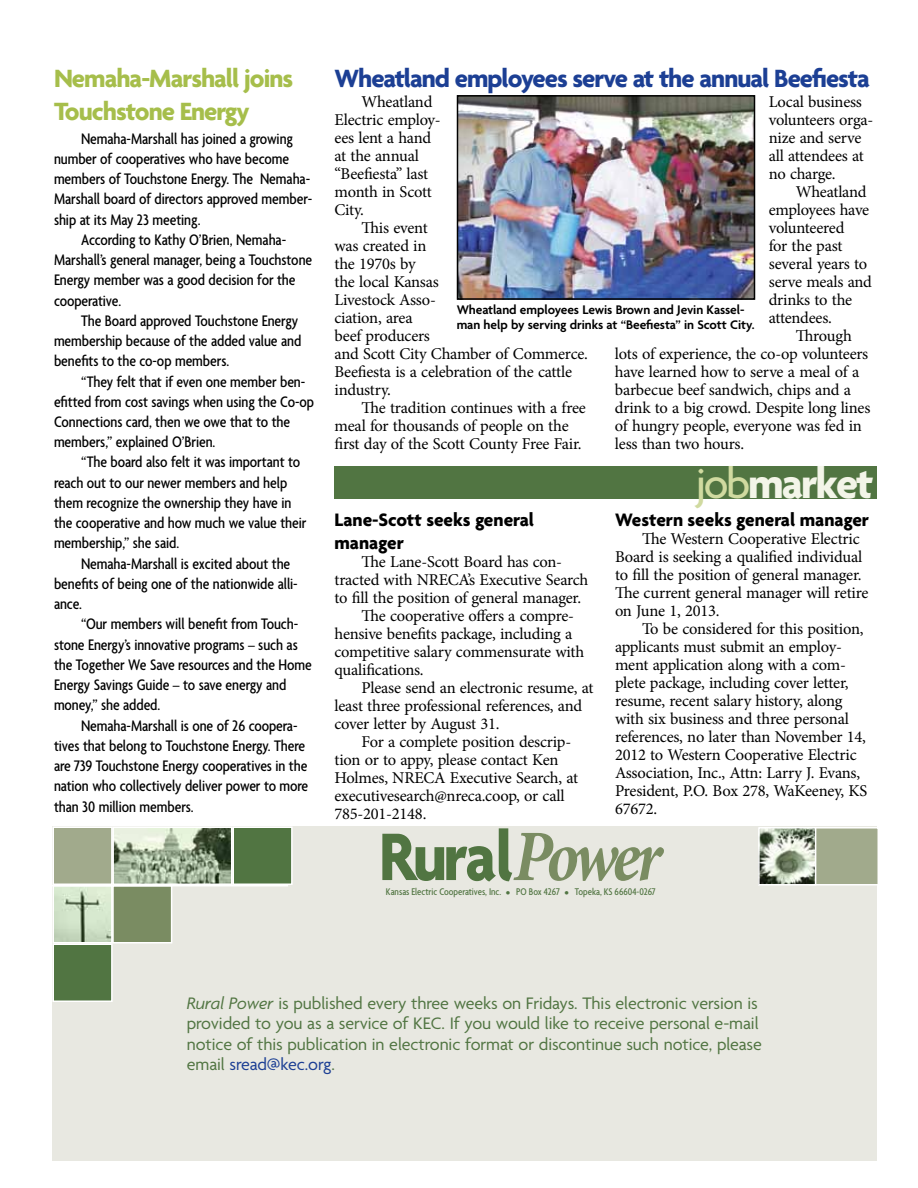
<style>
.page{position:relative;width:918px;height:1188px;background:#fff}
.page>*{position:absolute;margin:0;border:0;box-sizing:border-box;transform-origin:0 0}
.t1{font:700 72.6px "Agenda";color:#517542;scale:.91 1}
.t2{font:700 45px "Agenda";color:#f3f5e8}
.t3{font:700 27px "Agenda";letter-spacing:-.035em;color:#1c3f94}
.t4{font:700 27px/33px "Agenda";letter-spacing:-.035em;color:#a6be4b}
.t5{font:700 19.5px/22.2px "Agenda";color:#000}
.t6{font:18px/20.2px "Agenda";letter-spacing:-.005em;color:#517542}
.t7{font:16.5px/18px "Minion Pro";letter-spacing:-.015em;color:#000}
.t8{font:500 condensed 16.5px "Agenda";letter-spacing:-.005em;color:#000}
.t9{font:600 13.5px/15px "Agenda";letter-spacing:-.005em;color:#000}
.t10{font:500 condensed 10.5px "Agenda";color:#517542}
.s1{font-weight:500;color:#d0daa0}
.s2{font-family:"Minion Pro";font-style:italic;color:#7a8c62}
.s3{font-style:italic}
.s4{color:#1c3f94}
</style>
<div class="page">
<div style="left:334px;top:466px;width:544px;height:32px;background:#517542"></div>
<img style="left:460px;top:98px;width:292px;height:199px">
<div style="left:457px;top:95px;width:298px;height:205px;border:2px solid #000"></div>
<div style="left:52px;top:826px;width:825px;height:335px;background:#e8e8e1"></div>
<div style="left:809px;top:827px;width:70px;height:59px;background:#a1aa8c;border:2px solid #fff"></div>
<div style="left:52px;top:826px;width:61px;height:59px;background:#a1aa8c;border:2px solid #fff"></div>
<div style="left:112px;top:885px;width:60px;height:58px;background:#7a8c62;border:2px solid #fff"></div>
<img style="left:55px;top:888px;width:55px;height:52px">
<div style="left:52px;top:885px;width:61px;height:58px;border:2px solid #fff"></div>
<img style="left:115px;top:829px;width:114px;height:53px">
<div style="left:112px;top:826px;width:120px;height:59px;border:2px solid #fff"></div>
<div style="left:52px;top:943px;width:61px;height:59px;background:#517542;border:2px solid #fff"></div>
<div style="left:232px;top:826px;width:61px;height:59px;background:#517542;border:2px solid #fff"></div>
<hr style="left:49px;top:885px;width:239px;height:1px;background:#fff">
<img style="left:761px;top:830px;width:52px;height:53px">
<div style="left:758px;top:827px;width:58px;height:59px;border:2px solid #fff"></div>
<h3 class="t4" style="left:54px;top:63px;width:241px">Nemaha-Marshall joins<br>Touchstone Energy</h3>
<p class="t8" style="left:81px;top:129px;width:213px">Nemaha-Marshall has joined a growing</p>
<p class="t8" style="left:54px;top:150px;width:237px">number of cooperatives who have become</p>
<p class="t8" style="left:54px;top:170px;width:258px">members of Touchstone Energy. The Nemaha-</p>
<p class="t8" style="left:54px;top:190px;width:260px">Marshall board of directors approved member-</p>
<p class="t8" style="left:54px;top:210px;width:148px">ship at its May 23 meeting.</p>
<p class="t8" style="left:81px;top:231px;width:207px">According to Kathy O’Brien, Nemaha-</p>
<p class="t8" style="left:54px;top:251px;width:260px">Marshall’s general manager, being a Touchstone</p>
<p class="t8" style="left:54px;top:271px;width:243px">Energy member was a good decision for the</p>
<p class="t8" style="left:54px;top:291px;width:69px">cooperative.</p>
<p class="t8" style="left:81px;top:312px;width:219px">The Board approved Touchstone Energy</p>
<p class="t8" style="left:54px;top:332px;width:249px">membership because of the added value and</p>
<p class="t8" style="left:54px;top:352px;width:177px">benefits to the co-op members.</p>
<p class="t8" style="left:81px;top:372px;width:226px">“They felt that if even one member ben-</p>
<p class="t8" style="left:54px;top:393px;width:262px">efitted from cost savings when using the Co-op</p>
<p class="t8" style="left:54px;top:413px;width:238px">Connections card, then we owe that to the</p>
<p class="t8" style="left:54px;top:433px;width:163px">members,” explained O’Brien.</p>
<p class="t8" style="left:81px;top:453px;width:221px">“The board also felt it was important to</p>
<p class="t8" style="left:54px;top:474px;width:235px">reach out to our newer members and help</p>
<p class="t8" style="left:54px;top:494px;width:239px">them recognize the ownership they have in</p>
<p class="t8" style="left:54px;top:514px;width:254px">the cooperative and how much we value their</p>
<p class="t8" style="left:54px;top:534px;width:127px">membership,” she said.</p>
<p class="t8" style="left:81px;top:555px;width:211px">Nemaha-Marshall is excited about the</p>
<p class="t8" style="left:54px;top:575px;width:245px">benefits of being one of the nationwide alli-</p>
<p class="t8" style="left:54px;top:595px;width:30px">ance.</p>
<p class="t8" style="left:81px;top:615px;width:219px">“Our members will benefit from Touch-</p>
<p class="t8" style="left:54px;top:636px;width:245px">stone Energy’s innovative programs – such as</p>
<p class="t8" style="left:54px;top:656px;width:259px">the Together We Save resources and the Home</p>
<p class="t8" style="left:54px;top:676px;width:234px">Energy Savings Guide – to save energy and</p>
<p class="t8" style="left:54px;top:696px;width:108px">money,” she added.</p>
<p class="t8" style="left:81px;top:717px;width:218px">Nemaha-Marshall is one of 26 coopera-</p>
<p class="t8" style="left:54px;top:737px;width:253px">tives that belong to Touchstone Energy. There</p>
<p class="t8" style="left:54px;top:757px;width:255px">are 739 Touchstone Energy cooperatives in the</p>
<p class="t8" style="left:54px;top:777px;width:256px">nation who collectively deliver power to more</p>
<p class="t8" style="left:54px;top:798px;width:141px">than 30 million members.</p>
<h3 class="t3" style="left:334px;top:64px;width:537px">Wheatland employees serve at the annual Beefiesta</h3>
<p class="t7" style="left:335px;top:93px;width:108px;text-indent:27px">Wheatland<br>Electric employ&shy;ees lent a hand at the annual “Beefiesta” last month in Scott<br>City.</p>
<p class="t7" style="left:335px;top:219px;width:255px;text-indent:27px">This event<br>was created in<br>the 1970s by<br>the local Kansas<br>Livestock Asso-<br>ciation, area<br>beef producers<br>and Scott City Chamber of Commerce.<br>Beefiesta is a celebration of the cattle industry.</p>
<p class="t7" style="left:335px;top:399px;width:253px;text-indent:27px">The tradition continues with a free meal for thousands of people on the first day of the Scott County Free Fair.</p>
<p class="t7" style="left:769px;top:93px;width:106px">Local business volunteers orga&shy;nize and serve all attendees at no charge.</p>
<p class="t7" style="left:769px;top:183px;width:105px;text-indent:27px">Wheatland employees have volunteered<br>for the past several years to serve meals and drinks to the attendees.</p>
<p class="t7" style="left:615px;top:327px;width:257px;text-indent:181px">Through lots of experience, the co-op volunteers have learned how to serve a meal of a barbecue beef sandwich, chips and a drink to a big crowd. Despite long lines of hungry people, everyone was fed in less than two hours.</p>
<h2 class="t2" style="left:696px;top:460px;width:179px"><span class="s1">job</span>market</h2>
<p class="t9" style="left:457px;top:303px;width:299px">Wheatland employees Lewis Brown and Jevin Kassel&shy;man help by serving drinks at “Beefiesta” in Scott City.</p>
<p class="t5" style="left:334px;top:510px;width:201px">Lane-Scott seeks general manager</p>
<p class="t7" style="left:362px;top:552px;width:202px">The Lane-Scott Board has con-</p>
<p class="t7" style="left:335px;top:570px;width:255px">tracted with NRECA’s Executive Search</p>
<p class="t7" style="left:335px;top:588px;width:248px">to fill the position of general manager.</p>
<p class="t7" style="left:362px;top:606px;width:214px">The cooperative offers a compre-</p>
<p class="t7" style="left:335px;top:624px;width:239px">hensive benefits package, including a</p>
<p class="t7" style="left:335px;top:642px;width:251px">competitive salary commensurate with</p>
<p class="t7" style="left:335px;top:660px;width:91px">qualifications.</p>
<p class="t7" style="left:362px;top:678px;width:233px">Please send an electronic resume, at</p>
<p class="t7" style="left:335px;top:696px;width:249px">least three professional references, and</p>
<p class="t7" style="left:335px;top:714px;width:167px">cover letter by August 31.</p>
<p class="t7" style="left:362px;top:732px;width:211px">For a complete position descrip-</p>
<p class="t7" style="left:335px;top:750px;width:226px">tion or to appy, please contact Ken</p>
<p class="t7" style="left:335px;top:768px;width:245px">Holmes, NRECA Executive Search, at</p>
<p class="t7" style="left:335px;top:786px;width:232px">executivesearch@nreca.coop, or call</p>
<p class="t7" style="left:335px;top:804px;width:93px">785-201-2148.</p>
<p class="t5" style="left:615px;top:510px;width:256px">Western seeks general manager</p>
<p class="t7" style="left:615px;top:530px;width:255px;text-indent:27px">The Western Cooperative Electric Board is seeking a qualified individual to fill the position of general manager.<br>The current general manager will retire on June 1, 2013.</p>
<p class="t7" style="left:615px;top:620px;width:254px;text-indent:27px">To be considered for this position, applicants must submit an employ&shy;ment application along with a com&shy;plete package, including cover letter, resume, recent salary history, along with six business and three personal references, no later than November 14, 2012 to Western Cooperative Electric Association, Inc., Attn: Larry J. Evans, President, P.O. Box 278, WaKeeney, KS 67672.</p>
<h1 class="t1" style="left:379px;top:818px;width:313px">Rural<span class="s2">Power</span></h1>
<p class="t10" style="left:386px;top:886px;width:126px">Kansas Electric Cooperatives, Inc. ●</p>
<p class="t10" style="left:516px;top:886px;width:141px">PO Box 4267 ● Topeka, KS 66604-0267</p>
<p class="t6" style="left:187px;top:994px;width:577px"><span class="s3">Rural Power</span> is published every three weeks on Fridays. This electronic version is provided to you as a service of KEC. If you would like to receive personal e-mail notice of this publication in electronic format or discontinue such notice, please email <span class="s4">sread@kec.org</span>.</p>
</div>
